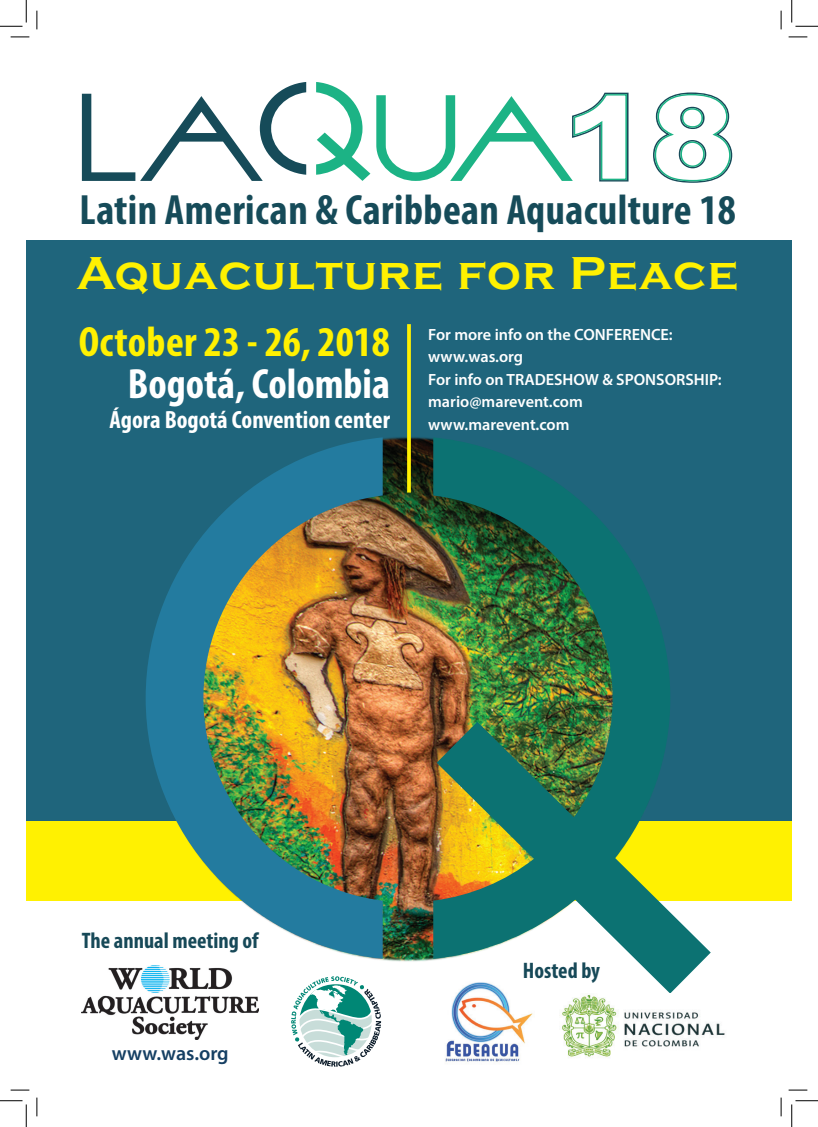
<style>
.page{position:relative;width:818px;height:1127px;background:#fff}
.page>*{position:absolute;margin:0;border:0;box-sizing:border-box;transform-origin:0 0}
.t1{font:700 47.5px "Copperplate Gothic";letter-spacing:.03em;color:#fff101}
.t2{font:700 condensed 42.5px "Myriad Pro";letter-spacing:.01em;color:#164b59}
.t3{font:700 condensed 42.5px "Myriad Pro";letter-spacing:.005em;color:#fff101}
.t4{font:700 condensed 42.5px "Myriad Pro";color:#fff}
.t5{font:700 condensed 25px "Myriad Pro";color:#fff}
.t6{font:700 condensed 22.5px "Myriad Pro";color:#174958}
.t7{font:600 20px "Myriad Pro";color:#153f63}
.t8{font:600 16.25px/22.5px "Myriad Pro";color:#fff}
</style>
<div class="page">
<div style="left:26px;top:786px;width:766px;height:114px;background:#fff101"></div>
<div style="left:26px;top:239px;width:766px;height:581px;background:#1f657c"></div>
<svg style="left:316px;top:82px;width:54px;height:99px"></svg>
<svg style="left:82px;top:82px;width:224px;height:99px"></svg>
<svg style="left:376px;top:92px;width:253px;height:90px"></svg>
<svg style="left:653px;top:92px;width:80px;height:91px"></svg>
<img style="left:82px;top:967px;width:177px;height:72px">
<img style="left:137px;top:437px;width:296px;height:530px">
<img style="left:433px;top:438px;width:278px;height:555px">
<img style="left:146px;top:437px;width:237px;height:521px">
<svg style="left:407px;top:324px;width:4px;height:168px"></svg>
<img style="left:562px;top:994px;width:163px;height:63px">
<img style="left:441px;top:978px;width:93px;height:84px">
<svg style="left:291px;top:976px;width:90px;height:90px"></svg>
<svg style="left:11px;top:36px;width:18px;height:2px"></svg>
<svg style="left:788px;top:36px;width:19px;height:2px"></svg>
<svg style="left:11px;top:1089px;width:18px;height:1px"></svg>
<svg style="left:788px;top:1089px;width:19px;height:1px"></svg>
<svg style="left:36px;top:11px;width:2px;height:18px"></svg>
<svg style="left:36px;top:1097px;width:2px;height:18px"></svg>
<svg style="left:780px;top:11px;width:2px;height:18px"></svg>
<svg style="left:780px;top:1097px;width:2px;height:18px"></svg>
<svg style="left:0;top:0;width:27px;height:27px"></svg>
<svg style="left:0;top:1100px;width:27px;height:26px"></svg>
<svg style="left:791px;top:0;width:27px;height:27px"></svg>
<svg style="left:791px;top:1100px;width:27px;height:26px"></svg>
<h2 class="t2" style="left:80px;top:183px;width:658px">Latin American &amp; Caribbean Aquaculture 18</h2>
<h1 class="t1" style="left:77px;top:247px;width:663px">Aquaculture for Peace</h1>
<p class="t8" style="left:428px;top:323px;width:295px">For more info on the CONFERENCE: www.was.org<br>For info on TRADESHOW &amp; SPONSORSHIP: mario@marevent.com www.marevent.com</p>
<h2 class="t3" style="left:79px;top:315px;width:313px">October 23 - 26, 2018</h2>
<h2 class="t4" style="left:128px;top:357px;width:264px">Bogotá, Colombia</h2>
<h3 class="t5" style="left:109px;top:403px;width:282px">Ágora Bogotá Convention center</h3>
<h3 class="t6" style="left:82px;top:926px;width:178px">The annual meeting of</h3>
<p class="t7" style="left:112px;top:1040px;width:118px">www.was.org</p>
<h3 class="t6" style="left:523px;top:956px;width:79px">Hosted by</h3>
</div>
